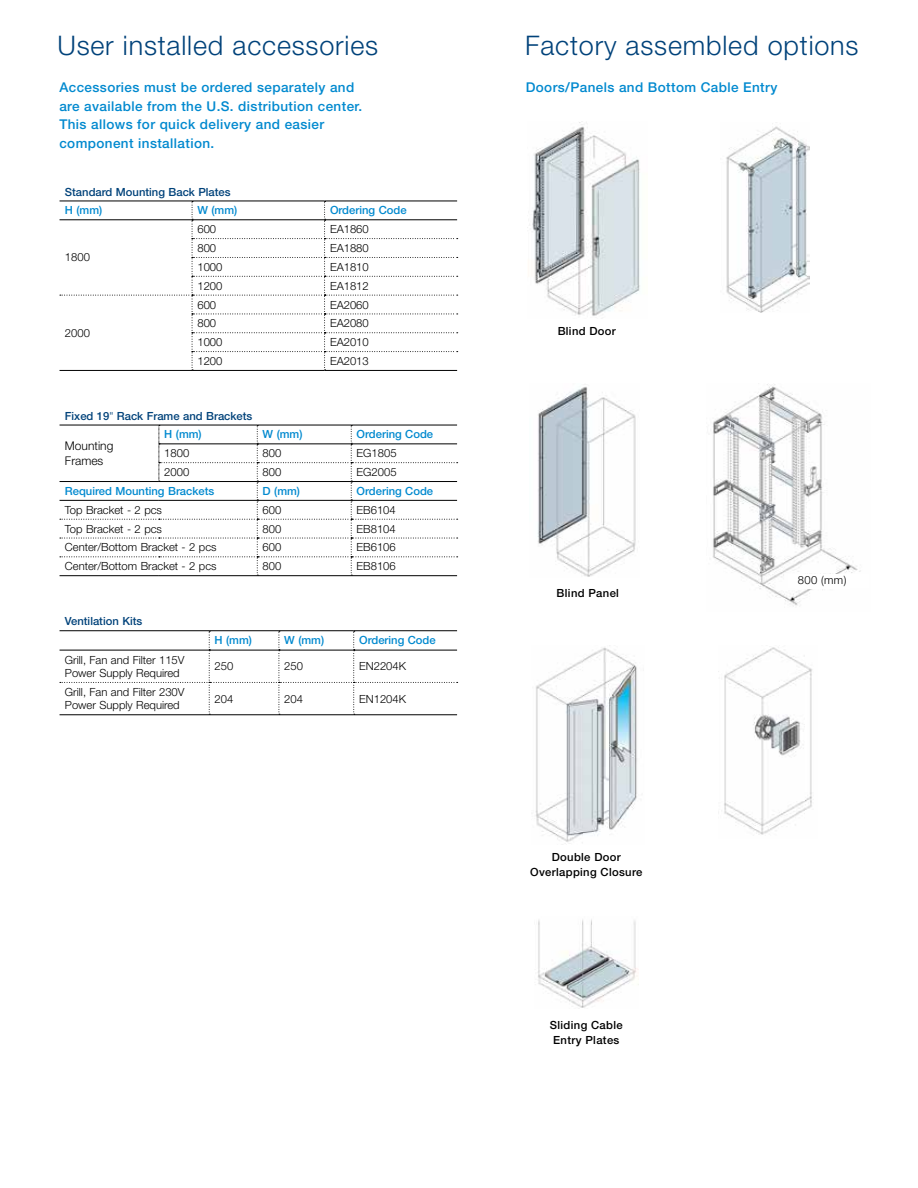
<style>
.page{position:relative;width:918px;height:1188px;background:#fff}
.page>*{position:absolute;margin:0;border:0;box-sizing:border-box;transform-origin:0 0}
.t1{font:300 27px "Helvetica Neue LT Std";letter-spacing:.03em;color:#00427a}
.t2{font:500 13.5px/18.8px "Helvetica Neue LT Std";letter-spacing:.03em;color:#0089cf}
.t3{font:300 12px/14.4px "Helvetica Neue LT Std";color:#000}
.t4{font:300 11.25px/13.5px "Helvetica Neue LT Std";color:#000}
.t5{font:500 11.25px "Helvetica Neue LT Std";color:#0089cf}
.t6{font:500 11.25px/15px "Helvetica Neue LT Std";letter-spacing:.03em;color:#000}
.t7{font:500 11.25px "Helvetica Neue LT Std";color:#00427a}
.s1{font-weight:300;font-stretch:condensed}
</style>
<div class="page">
<img style="left:712px;top:384px;width:149px;height:223px">
<img style="left:535px;top:647px;width:102px;height:198px">
<img style="left:538px;top:919px;width:100px;height:89px">
<img style="left:726px;top:123px;width:84px;height:189px">
<img style="left:724px;top:647px;width:88px;height:188px">
<img style="left:532px;top:122px;width:108px;height:194px">
<img style="left:537px;top:384px;width:99px;height:193px">
<svg style="left:60px;top:201px;width:398px;height:170px"></svg>
<hr style="left:60px;top:370px;width:132px;height:1px;background:#000">
<hr style="left:60px;top:220px;width:132px;height:1px;background:#000">
<hr style="left:192px;top:220px;width:133px;height:1px;background:#000">
<hr style="left:325px;top:220px;width:132px;height:1px;background:#000">
<svg style="left:60px;top:425px;width:398px;height:151px"></svg>
<hr style="left:209px;top:715px;width:70px;height:1px;background:#000">
<hr style="left:279px;top:715px;width:75px;height:1px;background:#000">
<hr style="left:354px;top:715px;width:103px;height:1px;background:#000">
<hr style="left:60px;top:630px;width:149px;height:1px;background:#000">
<hr style="left:209px;top:630px;width:70px;height:1px;background:#000">
<hr style="left:279px;top:630px;width:75px;height:1px;background:#000">
<hr style="left:354px;top:630px;width:103px;height:1px;background:#000">
<hr style="left:60px;top:715px;width:149px;height:1px;background:#000">
<svg style="left:60px;top:631px;width:398px;height:84px"></svg>
<hr style="left:60px;top:650px;width:149px;height:1px;background:#000">
<hr style="left:209px;top:650px;width:70px;height:1px;background:#000">
<hr style="left:279px;top:650px;width:75px;height:1px;background:#000">
<hr style="left:354px;top:650px;width:103px;height:1px;background:#000">
<div style="left:788px;top:574px;width:81px;height:13px;background:#fff"></div>
<div style="left:795px;top:576px;width:55px;height:13px;background:#fff"></div>
<h1 class="t1" style="left:57px;top:29px;width:322px">User installed accessories</h1>
<h1 class="t1" style="left:525px;top:29px;width:335px">Factory assembled options</h1>
<p class="t2" style="left:59px;top:78px;width:304px">Accessories must be ordered separately and are available from the U.S. distribution center.<br>This allows for quick delivery and easier component installation.</p>
<p class="t7" style="left:65px;top:185px;width:167px">Standard Mounting Back Plates</p>
<p class="t5" style="left:65px;top:204px;width:39px">H (mm)</p>
<p class="t5" style="left:197px;top:204px;width:41px">W (mm)</p>
<p class="t5" style="left:330px;top:204px;width:78px">Ordering Code</p>
<p class="t4" style="left:65px;top:250px;width:27px">1800</p>
<p class="t4" style="left:197px;top:222px;width:20px">600</p>
<p class="t4" style="left:330px;top:222px;width:40px">EA1860</p>
<p class="t4" style="left:197px;top:241px;width:20px">800</p>
<p class="t4" style="left:330px;top:241px;width:40px">EA1880</p>
<p class="t4" style="left:197px;top:260px;width:27px">1000</p>
<p class="t4" style="left:330px;top:260px;width:40px">EA1810</p>
<p class="t4" style="left:197px;top:279px;width:27px">1200</p>
<p class="t4" style="left:330px;top:279px;width:40px">EA1812</p>
<p class="t4" style="left:65px;top:326px;width:27px">2000</p>
<p class="t4" style="left:197px;top:298px;width:20px">600</p>
<p class="t4" style="left:330px;top:298px;width:40px">EA2060</p>
<p class="t4" style="left:197px;top:316px;width:20px">800</p>
<p class="t4" style="left:330px;top:316px;width:40px">EA2080</p>
<p class="t4" style="left:197px;top:335px;width:27px">1000</p>
<p class="t4" style="left:330px;top:335px;width:40px">EA2010</p>
<p class="t4" style="left:197px;top:354px;width:27px">1200</p>
<p class="t4" style="left:330px;top:354px;width:40px">EA2013</p>
<p class="t7" style="left:65px;top:409px;width:189px">Fixed 19<span class="s1">"</span> Rack Frame and Brackets</p>
<p class="t3" style="left:65px;top:439px;width:50px">Mounting<br>Frames</p>
<p class="t5" style="left:164px;top:428px;width:39px">H (mm)</p>
<p class="t5" style="left:263px;top:428px;width:41px">W (mm)</p>
<p class="t5" style="left:357px;top:428px;width:78px">Ordering Code</p>
<p class="t4" style="left:164px;top:446px;width:27px">1800</p>
<p class="t4" style="left:263px;top:446px;width:20px">800</p>
<p class="t4" style="left:357px;top:446px;width:42px">EG1805</p>
<p class="t4" style="left:164px;top:465px;width:27px">2000</p>
<p class="t4" style="left:263px;top:465px;width:20px">800</p>
<p class="t4" style="left:357px;top:465px;width:42px">EG2005</p>
<p class="t5" style="left:65px;top:484px;width:151px">Required Mounting Brackets</p>
<p class="t5" style="left:263px;top:484px;width:39px">D (mm)</p>
<p class="t5" style="left:357px;top:484px;width:78px">Ordering Code</p>
<p class="t4" style="left:65px;top:503px;width:99px">Top Bracket - 2 pcs</p>
<p class="t4" style="left:263px;top:503px;width:20px">600</p>
<p class="t4" style="left:357px;top:503px;width:41px">EB6104</p>
<p class="t4" style="left:65px;top:522px;width:99px">Top Bracket - 2 pcs</p>
<p class="t4" style="left:263px;top:522px;width:20px">800</p>
<p class="t4" style="left:357px;top:522px;width:41px">EB8104</p>
<p class="t4" style="left:65px;top:540px;width:153px">Center/Bottom Bracket - 2 pcs</p>
<p class="t4" style="left:263px;top:540px;width:20px">600</p>
<p class="t4" style="left:357px;top:540px;width:41px">EB6106</p>
<p class="t4" style="left:65px;top:559px;width:153px">Center/Bottom Bracket - 2 pcs</p>
<p class="t4" style="left:263px;top:559px;width:20px">800</p>
<p class="t4" style="left:357px;top:559px;width:41px">EB8106</p>
<p class="t7" style="left:65px;top:615px;width:79px">Ventilation Kits</p>
<p class="t5" style="left:215px;top:634px;width:39px">H (mm)</p>
<p class="t5" style="left:284px;top:634px;width:41px">W (mm)</p>
<p class="t5" style="left:359px;top:634px;width:78px">Ordering Code</p>
<p class="t4" style="left:65px;top:653px;width:121px">Grill, Fan and Filter 115V<br>Power Supply Required</p>
<p class="t4" style="left:215px;top:659px;width:20px">250</p>
<p class="t4" style="left:284px;top:659px;width:20px">250</p>
<p class="t4" style="left:359px;top:659px;width:48px">EN2204K</p>
<p class="t4" style="left:65px;top:685px;width:121px">Grill, Fan and Filter 230V<br>Power Supply Required</p>
<p class="t4" style="left:215px;top:692px;width:20px">204</p>
<p class="t4" style="left:284px;top:692px;width:20px">204</p>
<p class="t4" style="left:359px;top:692px;width:48px">EN1204K</p>
<p class="t2" style="left:526px;top:78px;width:253px">Doors/Panels and Bottom Cable Entry</p>
<p class="t6" style="left:558px;top:323px;width:60px">Blind Door</p>
<p class="t6" style="left:557px;top:585px;width:64px">Blind Panel</p>
<p class="t4" style="left:798px;top:573px;width:50px">800 (mm)</p>
<p class="t6" style="left:530px;top:849px;width:114px;text-align:center">Double Door<br>Overlapping Closure</p>
<p class="t6" style="left:550px;top:1018px;width:74px">Sliding Cable<br>Entry Plates</p>
</div>
